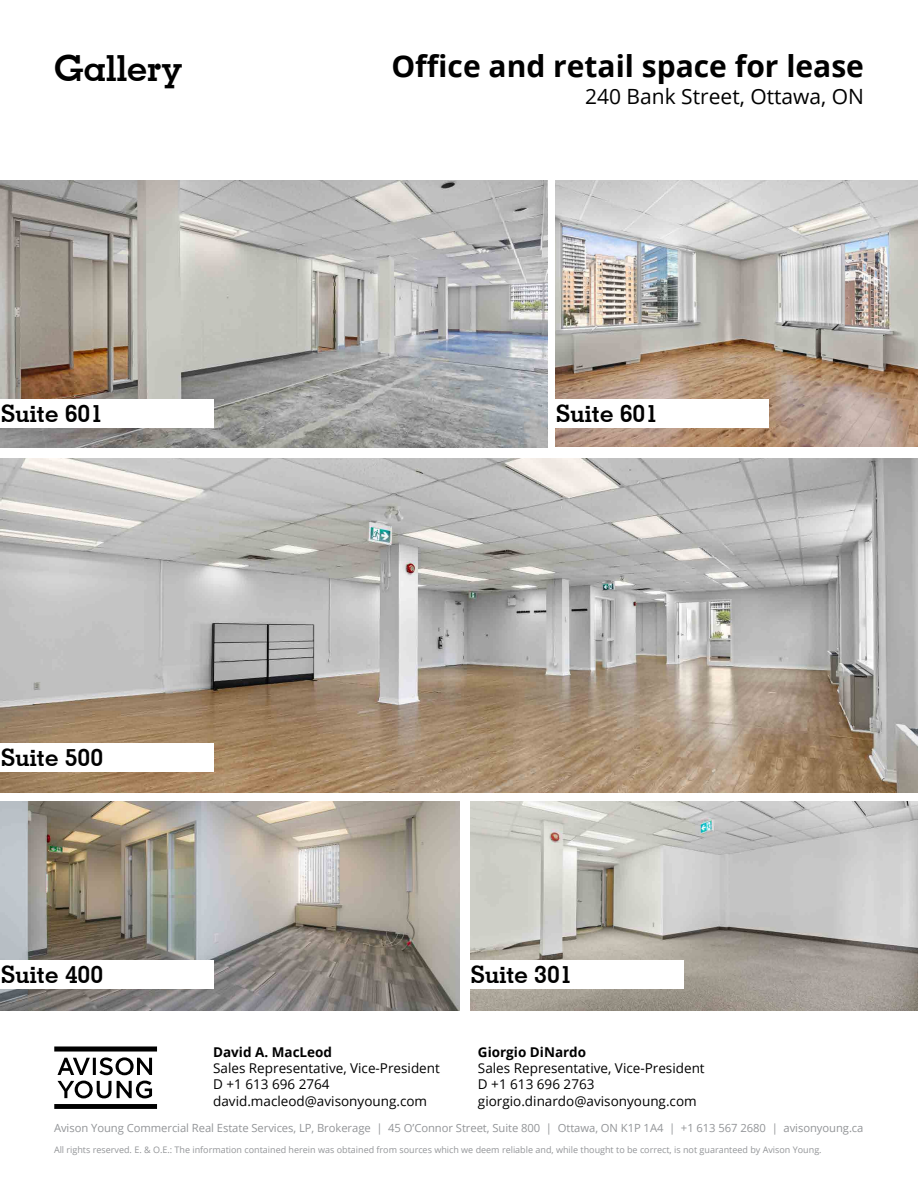
<style>
.page{position:relative;width:918px;height:1188px;background:#fff}
.page>*{position:absolute;margin:0;border:0;box-sizing:border-box;transform-origin:0 0}
.t1{font:700 36px "Geometric Slab 703 BT";color:#000}
.t2{font:700 30px "Open Sans";color:#000}
.t3{font:700 24px "Geometric Slab 703 BT";color:#000}
.t4{font:21px "Open Sans";color:#000}
.t5{font:13.5px/16.2px "Open Sans";color:#000}
.t6{font:700 13.5px "Open Sans";color:#000}
.t7{font:11.25px "Open Sans";letter-spacing:-.005em;color:#939598}
.t8{font:9px "Open Sans";color:#939598}
</style>
<div class="page">
<svg style="left:54px;top:1104px;width:103px;height:5px"></svg>
<svg style="left:54px;top:1046px;width:103px;height:29px"></svg>
<svg style="left:57px;top:1081px;width:54px;height:17px"></svg>
<svg style="left:117px;top:1081px;width:35px;height:17px"></svg>
<img style="left:0;top:181px;width:548px;height:266px">
<img style="left:556px;top:181px;width:362px;height:266px">
<img style="left:0;top:459px;width:917px;height:333px">
<img style="left:0;top:802px;width:459px;height:208px">
<img style="left:471px;top:802px;width:447px;height:208px">
<div style="left:1px;top:400px;width:213px;height:28px;background:#fff"></div>
<div style="left:556px;top:400px;width:213px;height:28px;background:#fff"></div>
<div style="left:1px;top:743px;width:213px;height:28px;background:#fff"></div>
<div style="left:1px;top:961px;width:213px;height:28px;background:#fff"></div>
<div style="left:470px;top:961px;width:213px;height:28px;background:#fff"></div>
<h1 class="t1" style="left:54px;top:47px;width:130px">Gallery</h1>
<h2 class="t2" style="left:391px;top:45px;width:474px">Office and retail space for lease</h2>
<h3 class="t4" style="left:585px;top:82px;width:280px">240 Bank Street, Ottawa, ON</h3>
<h3 class="t3" style="left:1px;top:399px;width:104px">Suite 601</h3>
<h3 class="t3" style="left:556px;top:399px;width:104px">Suite 601</h3>
<h3 class="t3" style="left:1px;top:743px;width:104px">Suite 500</h3>
<h3 class="t3" style="left:1px;top:960px;width:104px">Suite 400</h3>
<h3 class="t3" style="left:470px;top:960px;width:104px">Suite 301</h3>
<p class="t6" style="left:213px;top:1042px;width:121px">David A. MacLeod</p>
<p class="t5" style="left:213px;top:1060px;width:228px">Sales Representative, Vice-President<br>D +1 613 696 2764 david.macleod@avisonyoung.com</p>
<p class="t6" style="left:478px;top:1042px;width:110px">Giorgio DiNardo</p>
<p class="t5" style="left:478px;top:1060px;width:228px">Sales Representative, Vice-President<br>D +1 613 696 2763 giorgio.dinardo@avisonyoung.com</p>
<p class="t7" style="left:54px;top:1120px;width:811px">Avison Young Commercial Real Estate Services, LP, Brokerage | 45 O’Connor Street, Suite 800 | Ottawa, ON K1P 1A4 | +1 613 567 2680 | avisonyoung.ca</p>
<p class="t8" style="left:54px;top:1144px;width:769px">All rights reserved. E. &amp; O.E.: The information contained herein was obtained from sources which we deem reliable and, while thought to be correct, is not guaranteed by Avison Young.</p>
</div>
